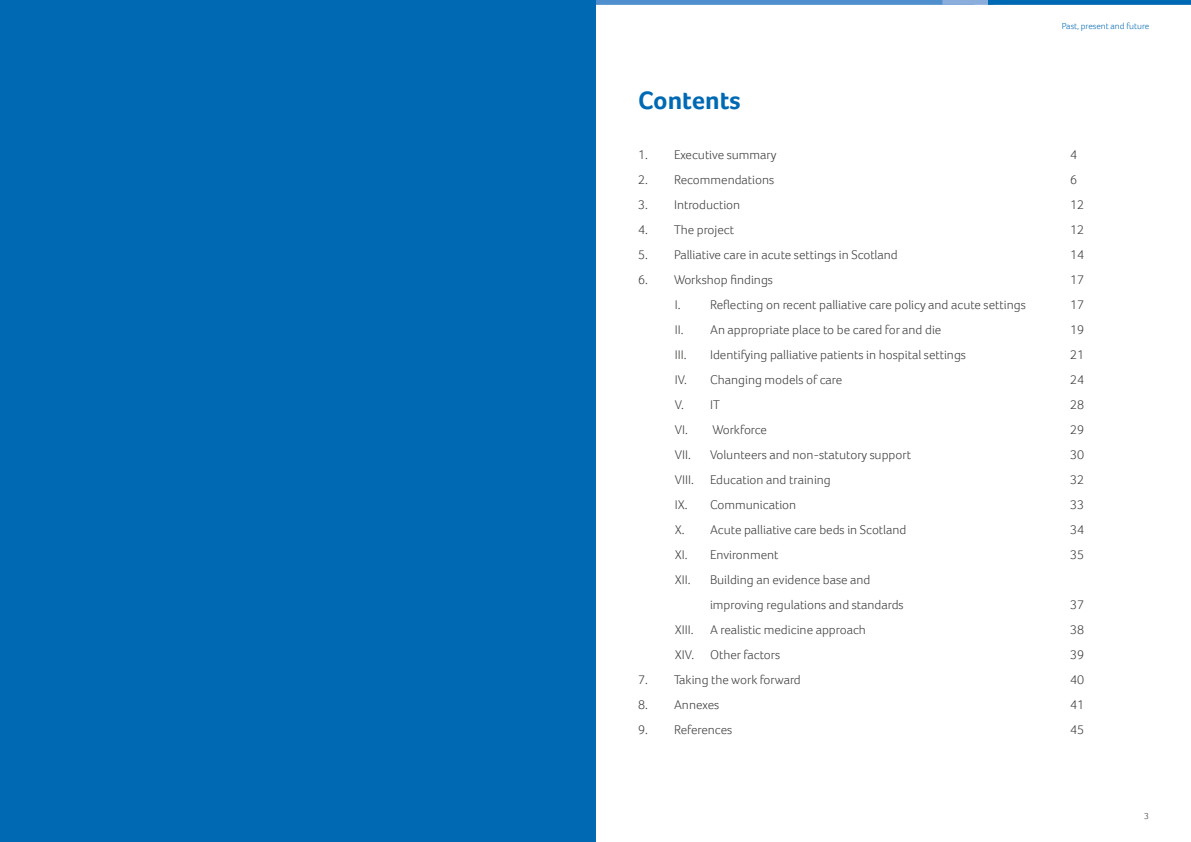
<style>
.page{position:relative;width:1191px;height:842px;background:#fff}
.page>*{position:absolute;margin:0;border:0;box-sizing:border-box;transform-origin:0 0}
.t1{font:700 26px "Foco";color:#0069b4}
.t2{font:300 13px/25px "Foco";color:#3c3c3b}
.t3{font:300 9px "Foco";color:#0069b4}
.t4{font:300 9px "Foco";color:#3c3c3b}
</style>
<div class="page">
<div style="left:264px;top:0;width:710px;height:5px;background:#4f8fcd"></div>
<div style="left:942px;top:0;width:52px;height:5px;background:#8baddc"></div>
<div style="left:988px;top:0;width:203px;height:5px;background:#0069b4"></div>
<div style="left:0;top:0;width:595px;height:842px;background:#0069b4"></div>
<h1 class="t1" style="left:638px;top:85px;width:104px">Contents</h1>
<p class="t3" style="left:1061px;top:21px;width:89px">Past, present and future</p>
<p class="t2" style="left:638px;top:142px;width:140px">1. Executive summary</p>
<p class="t2" style="left:1070px;top:142px;width:9px">4</p>
<p class="t2" style="left:638px;top:167px;width:138px">2. Recommendations</p>
<p class="t2" style="left:1070px;top:167px;width:9px">6</p>
<p class="t2" style="left:638px;top:192px;width:104px">3. Introduction</p>
<p class="t2" style="left:1070px;top:192px;width:16px">12</p>
<p class="t2" style="left:638px;top:217px;width:98px">4. The project</p>
<p class="t2" style="left:1070px;top:217px;width:16px">12</p>
<p class="t2" style="left:638px;top:242px;width:261px">5. Palliative care in acute settings in Scotland</p>
<p class="t2" style="left:1070px;top:242px;width:16px">14</p>
<p class="t2" style="left:638px;top:267px;width:137px">6. Workshop findings</p>
<p class="t2" style="left:1070px;top:267px;width:16px">17</p>
<p class="t2" style="left:675px;top:292px;width:352px">I. Reflecting on recent palliative care policy and acute settings</p>
<p class="t2" style="left:1070px;top:292px;width:16px">17</p>
<p class="t2" style="left:675px;top:317px;width:268px">II. An appropriate place to be cared for and die</p>
<p class="t2" style="left:1070px;top:317px;width:16px">19</p>
<p class="t2" style="left:675px;top:342px;width:13px">III.</p>
<p class="t2" style="left:710px;top:342px;width:257px">Identifying palliative patients in hospital settings</p>
<p class="t2" style="left:1070px;top:342px;width:16px">21</p>
<p class="t2" style="left:675px;top:367px;width:169px">IV. Changing models of care</p>
<p class="t2" style="left:1070px;top:367px;width:16px">24</p>
<p class="t2" style="left:675px;top:392px;width:46px">V. IT</p>
<p class="t2" style="left:1070px;top:392px;width:16px">28</p>
<p class="t2" style="left:675px;top:417px;width:94px">VI. Workforce</p>
<p class="t2" style="left:1070px;top:417px;width:16px">29</p>
<p class="t2" style="left:675px;top:442px;width:18px">VII.</p>
<p class="t2" style="left:710px;top:442px;width:202px">Volunteers and non-statutory support</p>
<p class="t2" style="left:1070px;top:442px;width:16px">30</p>
<p class="t2" style="left:675px;top:467px;width:157px">VIII. Education and training</p>
<p class="t2" style="left:1070px;top:467px;width:16px">32</p>
<p class="t2" style="left:675px;top:492px;width:123px">IX. Communication</p>
<p class="t2" style="left:1070px;top:492px;width:16px">33</p>
<p class="t2" style="left:675px;top:517px;width:233px">X. Acute palliative care beds in Scotland</p>
<p class="t2" style="left:1070px;top:517px;width:16px">34</p>
<p class="t2" style="left:675px;top:542px;width:105px">XI. Environment</p>
<p class="t2" style="left:1070px;top:542px;width:16px">35</p>
<p class="t2" style="left:675px;top:567px;width:17px">XII.</p>
<p class="t2" style="left:710px;top:567px;width:195px">Building an evidence base and improving regulations and standards</p>
<p class="t2" style="left:1070px;top:592px;width:16px">37</p>
<p class="t2" style="left:675px;top:617px;width:20px">XIII.</p>
<p class="t2" style="left:710px;top:617px;width:157px">A realistic medicine approach</p>
<p class="t2" style="left:1070px;top:617px;width:16px">38</p>
<p class="t2" style="left:675px;top:642px;width:107px">XIV. Other factors</p>
<p class="t2" style="left:1070px;top:642px;width:16px">39</p>
<p class="t2" style="left:638px;top:667px;width:164px">7. Taking the work forward</p>
<p class="t2" style="left:1070px;top:667px;width:16px">40</p>
<p class="t2" style="left:638px;top:692px;width:83px">8. Annexes</p>
<p class="t2" style="left:1070px;top:692px;width:16px">41</p>
<p class="t2" style="left:638px;top:717px;width:96px">9. References</p>
<p class="t2" style="left:1070px;top:717px;width:16px">45</p>
<p class="t4" style="left:1144px;top:810px;width:6px">3</p>
</div>
